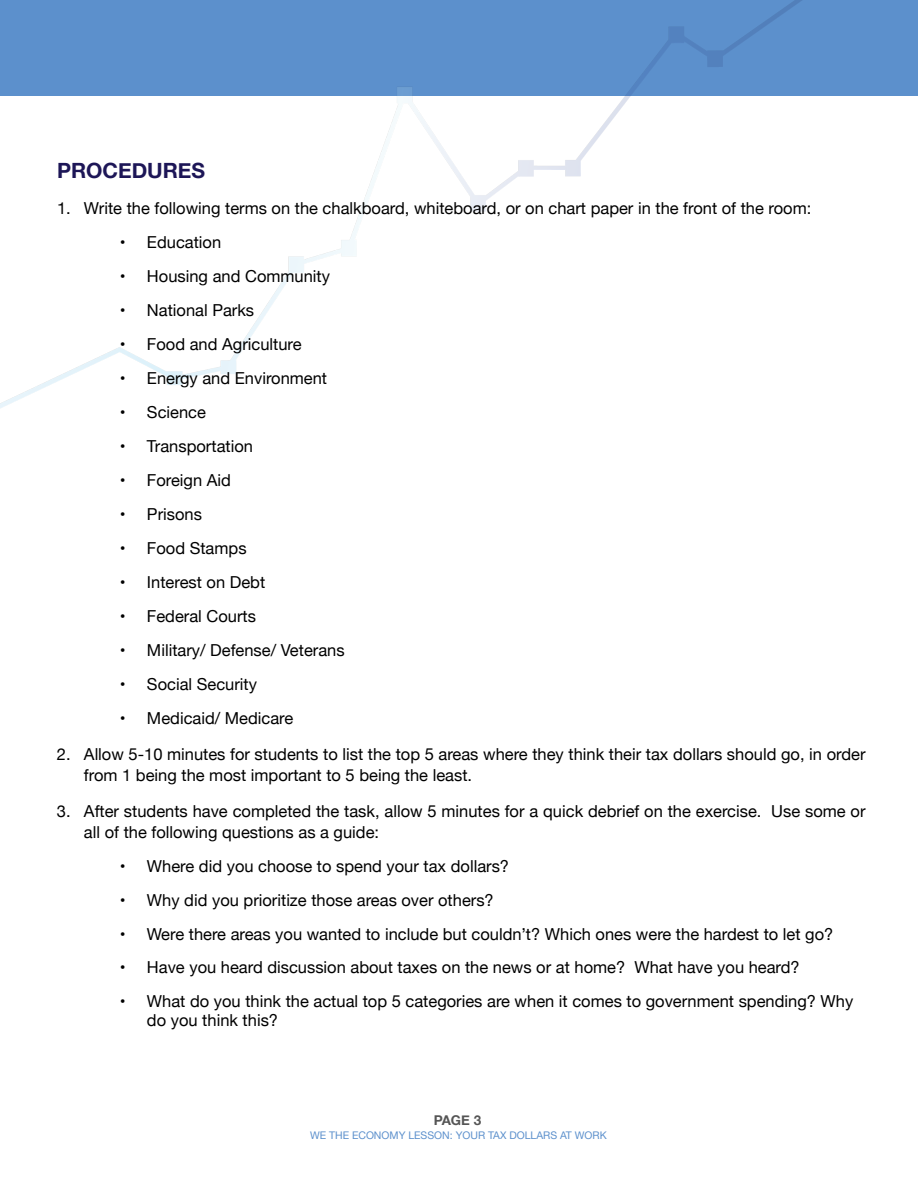
<style>
.page{position:relative;width:918px;height:1188px;background:#fff}
.page>*{position:absolute;margin:0;border:0;box-sizing:border-box;transform-origin:0 0}
.t1{font:700 21px "Helvetica Neue";color:#1d1657}
.t2{font:16.5px/21px "Helvetica Neue";color:#000}
.t3{font:700 13.5px "Helvetica Neue";color:#555}
.t4{font:10.5px "Helvetica Neue";color:#5c90cc}
</style>
<div class="page">
<img style="left:0;top:0;width:918px;height:408px">
<p class="t1" style="left:57px;top:154px;width:150px">PROCEDURES</p>
<p class="t2" style="left:57px;top:199px;width:756px">1. Write the following terms on the chalkboard, whiteboard, or on chart paper in the front of the room:</p>
<p class="t2" style="left:120px;top:233px;width:103px">• Education</p>
<p class="t2" style="left:120px;top:267px;width:212px">• Housing and Community</p>
<p class="t2" style="left:120px;top:300px;width:136px">• National Parks</p>
<p class="t2" style="left:120px;top:334px;width:183px">• Food and Agriculture</p>
<p class="t2" style="left:120px;top:368px;width:209px">• Energy and Environment</p>
<p class="t2" style="left:120px;top:402px;width:87px">• Science</p>
<p class="t2" style="left:120px;top:436px;width:135px">• Transportation</p>
<p class="t2" style="left:120px;top:470px;width:113px">• Foreign Aid</p>
<p class="t2" style="left:120px;top:504px;width:83px">• Prisons</p>
<p class="t2" style="left:120px;top:538px;width:128px">• Food Stamps</p>
<p class="t2" style="left:120px;top:572px;width:147px">• Interest on Debt</p>
<p class="t2" style="left:120px;top:606px;width:138px">• Federal Courts</p>
<p class="t2" style="left:120px;top:640px;width:226px">• Military/ Defense/ Veterans</p>
<p class="t2" style="left:120px;top:674px;width:138px">• Social Security</p>
<p class="t2" style="left:120px;top:708px;width:175px">• Medicaid/ Medicare</p>
<p class="t2" style="left:84px;top:744px;width:783px;text-indent:-27px">2. Allow 5-10 minutes for students to list the top 5 areas where they think their tax dollars should go, in order from 1 being the most important to 5 being the least.</p>
<p class="t2" style="left:84px;top:801px;width:783px;text-indent:-27px">3. After students have completed the task, allow 5 minutes for a quick debrief on the exercise. Use some or all of the following questions as a guide:</p>
<p class="t2" style="left:120px;top:856px;width:391px">• Where did you choose to spend your tax dollars?</p>
<p class="t2" style="left:120px;top:890px;width:375px">• Why did you prioritize those areas over others?</p>
<p class="t2" style="left:120px;top:924px;width:715px">• Were there areas you wanted to include but couldn’t? Which ones were the hardest to let go?</p>
<p class="t2" style="left:120px;top:958px;width:681px">• Have you heard discussion about taxes on the news or at home? What have you heard?</p>
<p class="t2" style="left:147px;top:993px;width:708px;line-height:19px;text-indent:-27px">• What do you think the actual top 5 categories are when it comes to government spending? Why do you think this?</p>
<p class="t3" style="left:434px;top:1109px;width:49px">PAGE 3</p>
<p class="t4" style="left:310px;top:1128px;width:215px">WE THE ECONOMY LESSON: Your Tax Doll</p>
<p class="t4" style="left:536px;top:1128px;width:72px">ars At Work</p>
</div>
